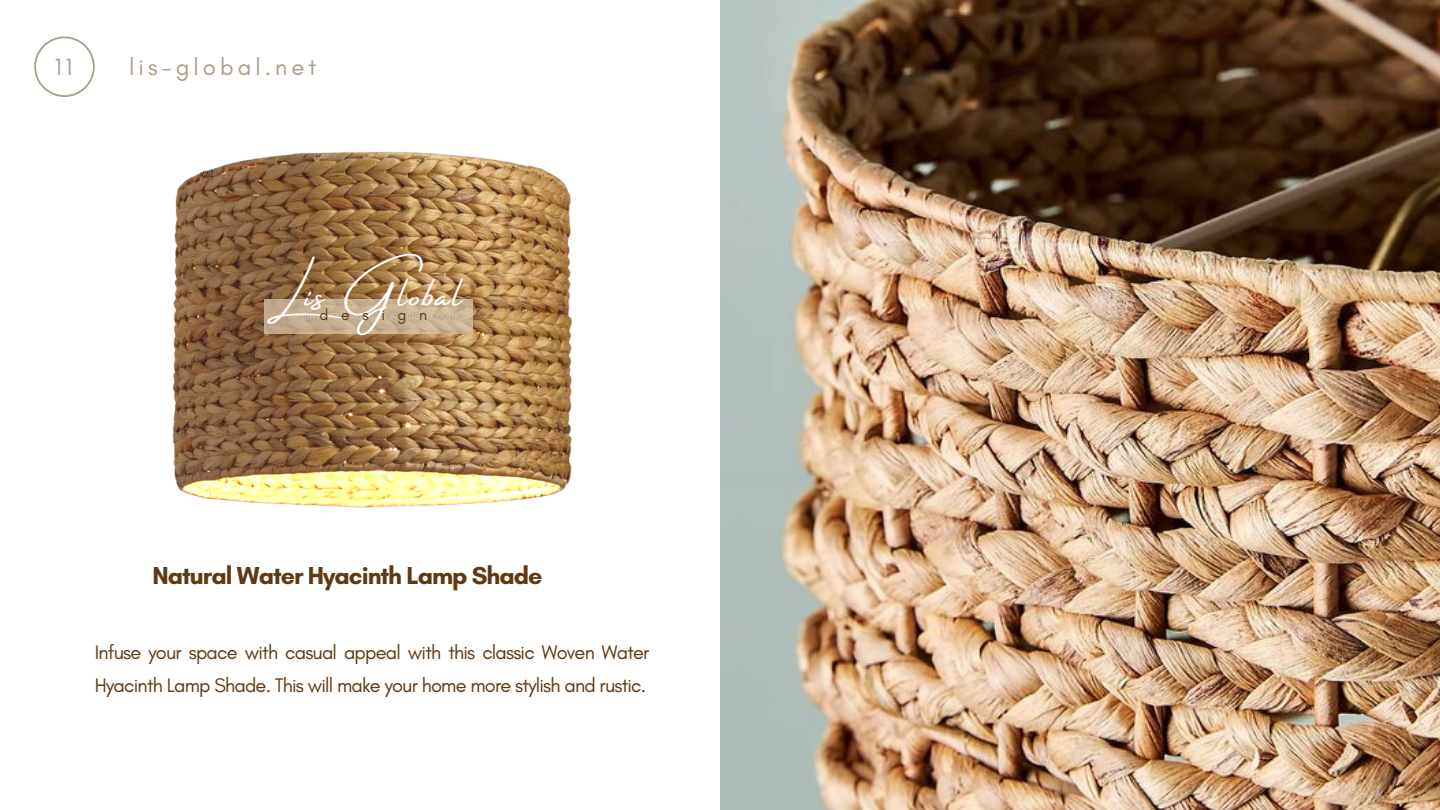
<style>
.page{position:relative;width:1440px;height:810px;background:#fff}
.page>*{position:absolute;margin:0;border:0;box-sizing:border-box;transform-origin:0 0}
.t1{font:39.6px "Amsterdam Four";letter-spacing:.07em;color:#fff}
.t2{font:700 25px "Glacial Indifference";letter-spacing:-.04em;color:#603813}
.t3{font:23.9px "Glacial Indifference";letter-spacing:.17em;color:#ab9e89}
.t4{font:20px/33px "Glacial Indifference";letter-spacing:-.04em;color:#603813}
.t5{font:15.8px "Glacial Indifference";letter-spacing:.8em;color:#603813}
</style>
<div class="page">
<img style="left:720px;top:0;width:720px;height:810px">
<svg style="left:34px;top:36px;width:61px;height:61px"></svg>
<img style="left:172px;top:151px;width:400px;height:357px">
<svg style="left:264px;top:299px;width:209px;height:34px;background:#c8ae90"></svg>
<p class="t3" style="left:55px;top:53px;width:19px">11</p>
<p class="t3" style="left:129px;top:53px;width:189px">lis-global.net</p>
<h1 class="t1" style="left:267px;top:273px;width:196px">Lis Global</h1>
<p class="t5" style="left:320px;top:305px;width:109px">design</p>
<p class="t2" style="left:153px;top:561px;width:391px">Natural Water Hyacinth Lamp Shade</p>
<p class="t4" style="left:95px;top:636px;width:556px">Infuse your space with casual appeal with this classic Woven Water<br>Hyacinth Lamp Shade. This will make your home more stylish and rustic.</p>
</div>
